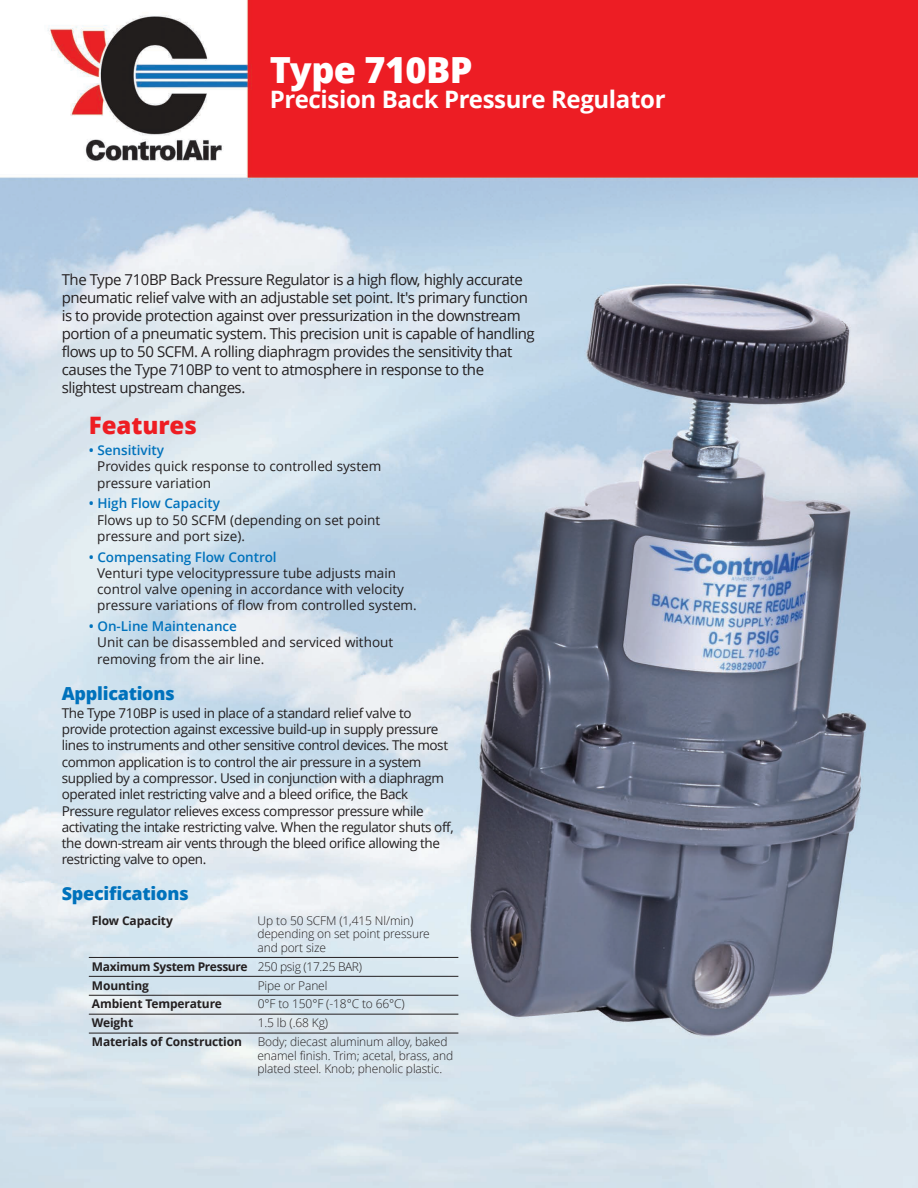
<style>
.page{position:relative;width:918px;height:1188px;background:#fff}
.page>*{position:absolute;margin:0;border:0;box-sizing:border-box;transform-origin:0 0}
.t1{font:800 36px "Open Sans";letter-spacing:-.015em;color:#fff}
.t2{font:700 24px "Open Sans";letter-spacing:-.015em;color:#fff}
.t3{font:800 24px "Open Sans";color:#ee1d23}
.t4{font:800 18px "Open Sans";letter-spacing:-.015em;color:#0072bc}
.t5{font:15px/18px "Open Sans";letter-spacing:-.03em;color:#231f20}
.t6{font:13.5px/16.4px "Open Sans";letter-spacing:-.03em;color:#231f20}
.t7{font:13.5px/16.4px "Open Sans";color:#231f20}
.t8{font:600 13.5px "Open Sans";color:#0072bc}
.t9{font:300 12px/13.5px "Open Sans";letter-spacing:-.01em;color:#231f20}
.t10{font:700 12px/18.9px "Open Sans";letter-spacing:-.01em;color:#231f20}
.s1{font-weight:300}
</style>
<div class="page">
<img style="left:0;top:0;width:918px;height:1188px">
<hr style="left:89px;top:957px;width:369px;height:1px;background:#231f20">
<hr style="left:89px;top:976px;width:369px;height:1px;background:#231f20">
<hr style="left:89px;top:994px;width:369px;height:1px;background:#231f20">
<hr style="left:89px;top:1013px;width:369px;height:1px;background:#231f20">
<hr style="left:89px;top:1032px;width:369px;height:1px;background:#231f20">
<h1 class="t1" style="left:270px;top:42px;width:204px">Type 710BP</h1>
<h2 class="t2" style="left:270px;top:83px;width:397px">Precision Back Pressure Regulator</h2>
<p class="t5" style="left:62px;top:270px;width:474px">The Type 710BP Back Pressure Regulator is a high flow, highly accurate pneumatic relief valve with an adjustable set point. It's primary function is to provide protection against over pressurization in the downstream portion of a pneumatic system. This precision unit is capable of handling flows up to 50 SCFM. A rolling diaphragm provides the sensitivity that causes the Type 710BP to vent to atmosphere in response to the slightest upstream changes.</p>
<h2 class="t3" style="left:89px;top:407px;width:110px">Features</h2>
<p class="t8" style="left:89px;top:441px;width:77px">• Sensitivity</p>
<p class="t7" style="left:97px;top:458px;width:285px">Provides quick response to controlled system pressure variation</p>
<p class="t8" style="left:89px;top:494px;width:133px">• High Flow Capacity</p>
<p class="t7" style="left:97px;top:511px;width:284px">Flows up to 50 SCFM (depending on set point pressure and port size).</p>
<p class="t8" style="left:89px;top:547px;width:189px">• Compensating Flow Control</p>
<p class="t7" style="left:97px;top:564px;width:321px">Venturi type velocitypressure tube adjusts main control valve opening in accordance with velocity pressure variations of flow from controlled system.</p>
<p class="t8" style="left:89px;top:617px;width:150px">• On-Line Maintenance</p>
<p class="t7" style="left:97px;top:634px;width:297px">Unit can be disassembled and serviced without removing from the air line.</p>
<h3 class="t4" style="left:62px;top:679px;width:115px">Applications</h3>
<p class="t6" style="left:62px;top:704px;width:393px">The Type 710BP is used in place of a standard relief valve to provide protection against excessive build-up in supply pressure lines to instruments and other sensitive control devices. The most common application is to control the air pressure in a system supplied by a compressor. Used in conjunction with a diaphragm operated inlet restricting valve and a bleed orifice, the Back Pressure regulator relieves excess compressor pressure while activating the intake restricting valve. When the regulator shuts off, the down-stream air vents through the bleed orifice allowing the restricting valve to open.</p>
<h3 class="t4" style="left:62px;top:880px;width:128px">Specifications</h3>
<p class="t10" style="left:92px;top:910px;width:82px">Flow Capacity</p>
<p class="t9" style="left:257px;top:913px;width:174px">Up to 50 SCFM (1,415 Nl/min) depending on set point pressure and port size</p>
<p class="t10" style="left:92px;top:956px;width:272px">Maximum System Pressure <span class="s1">250 psig (17.25 BAR)<br></span>Mounting</p>
<p class="t9" style="left:258px;top:978px;width:71px">Pipe or Panel</p>
<p class="t10" style="left:92px;top:994px;width:131px">Ambient Temperature</p>
<p class="t9" style="left:258px;top:997px;width:149px">0°F to 150°F (-18°C to 66°C)</p>
<p class="t10" style="left:92px;top:1013px;width:43px">Weight</p>
<p class="t9" style="left:258px;top:1016px;width:72px">1.5 lb (.68 Kg)</p>
<p class="t10" style="left:92px;top:1032px;width:152px">Materials of Construction</p>
<p class="t9" style="left:257px;top:1034px;width:197px">Body; diecast aluminum alloy, baked enamel finish. Trim; acetal, brass, and plated steel. Knob; phenolic plastic.</p>
</div>
